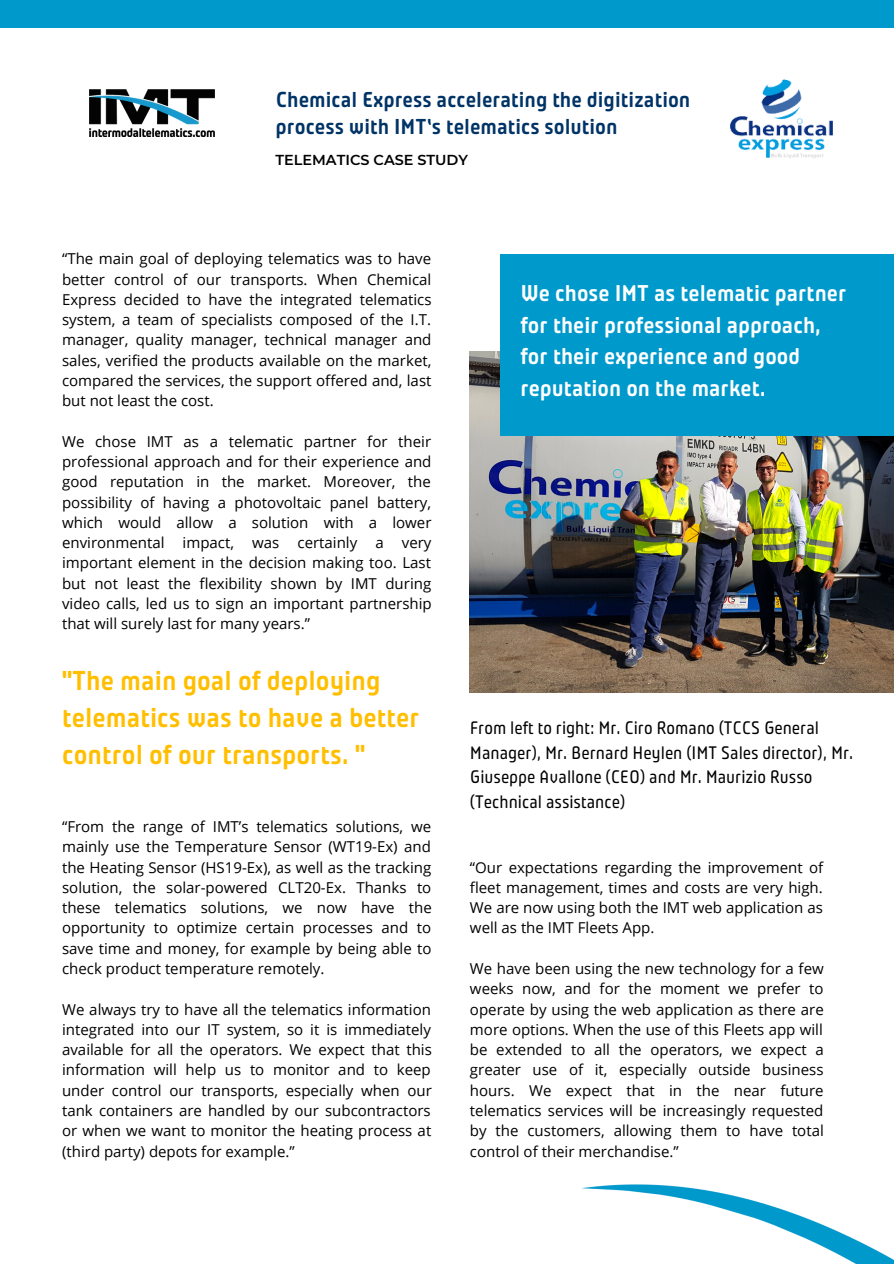
<style>
.page{position:relative;width:894px;height:1264px;background:#fff}
.page>*{position:absolute;margin:0;border:0;box-sizing:border-box;transform-origin:0 0}
.t1{font:700 27.3px/37.2px "Plau";color:#ffbf00}
.t2{font:700 22.8px/31.5px "Plau";color:#fff}
.t3{font:700 21.45px/27px "Plau";color:#036}
.t4{font:18px/24.8px "Plau W01";color:#000}
.t5{font:15px/20.2px "Open Sans";color:#000;text-align:justify}
.t6{font:600 14.4px "Montserrat";color:#000}
</style>
<div class="page">
<img style="left:470px;top:352px;width:423px;height:340px">
<div style="left:499px;top:254px;width:394px;height:181px;background:#09c"></div>
<img style="left:581px;top:1184px;width:312px;height:79px">
<img style="left:89px;top:89px;width:125px;height:48px">
<img style="left:729px;top:79px;width:104px;height:79px">
<div style="left:0;top:0;width:893px;height:28px;background:#09c"></div>
<p class="t3" style="left:275px;top:86px;width:416px">Chemical Express accelerating the digitization process with IMT's telematics solution</p>
<p class="t6" style="left:275px;top:151px;width:194px">TELEMATICS CASE STUDY</p>
<p class="t5" style="left:62px;top:248px;width:371px">“The main goal of deploying telematics was to have better control of our transports. When Chemical Express decided to have the integrated telematics system, a team of specialists composed of the I.T. manager, quality manager, technical manager and sales, verified the products available on the market, compared the services, the support offered and, last but not least the cost.</p>
<p class="t5" style="left:62px;top:431px;width:371px">We chose IMT as a telematic partner for their professional approach and for their experience and good reputation in the market. Moreover, the possibility of having a photovoltaic panel battery, which would allow a solution with a lower environmental impact, was certainly a very important element in the decision making too. Last but not least the flexibility shown by IMT during video calls, led us to sign an important partnership that will surely last for many years.”</p>
<p class="t1" style="left:62px;top:661px;width:359px">"The main goal of deploying telematics was to have a better control of our transports. "</p>
<p class="t5" style="left:62px;top:816px;width:371px">“From the range of IMT’s telematics solutions, we mainly use the Temperature Sensor (WT19-Ex) and the Heating Sensor (HS19-Ex), as well as the tracking solution, the solar-powered CLT20-Ex. Thanks to these telematics solutions, we now have the opportunity to optimize certain processes and to save time and money, for example by being able to check product temperature remotely.</p>
<p class="t5" style="left:62px;top:998px;width:371px">We always try to have all the telematics information integrated into our IT system, so it is immediately available for all the operators. We expect that this information will help us to monitor and to keep under control our transports, especially when our tank containers are handled by our subcontractors or when we want to monitor the heating process at (third party) depots for example.”</p>
<p class="t2" style="left:520px;top:277px;width:327px">We chose IMT as telematic partner for their professional approach, for their experience and good reputation on the market.</p>
<p class="t4" style="left:470px;top:715px;width:384px">From left to right: Mr. Ciro Romano (TCCS General Manager), Mr. Bernard Heylen (IMT Sales director), Mr.<br>Giuseppe Avallone (CEO) and Mr. Maurizio Russo (Technical assistance)</p>
<p class="t5" style="left:470px;top:856px;width:355px">“Our expectations regarding the improvement of fleet management, times and costs are very high.<br>We are now using both the IMT web application as well as the IMT Fleets App.</p>
<p class="t5" style="left:470px;top:958px;width:355px">We have been using the new technology for a few weeks now, and for the moment we prefer to operate by using the web application as there are more options. When the use of this Fleets app will be extended to all the operators, we expect a greater use of it, especially outside business hours. We expect that in the near future telematics services will be increasingly requested by the customers, allowing them to have total control of their merchandise.”</p>
</div>
